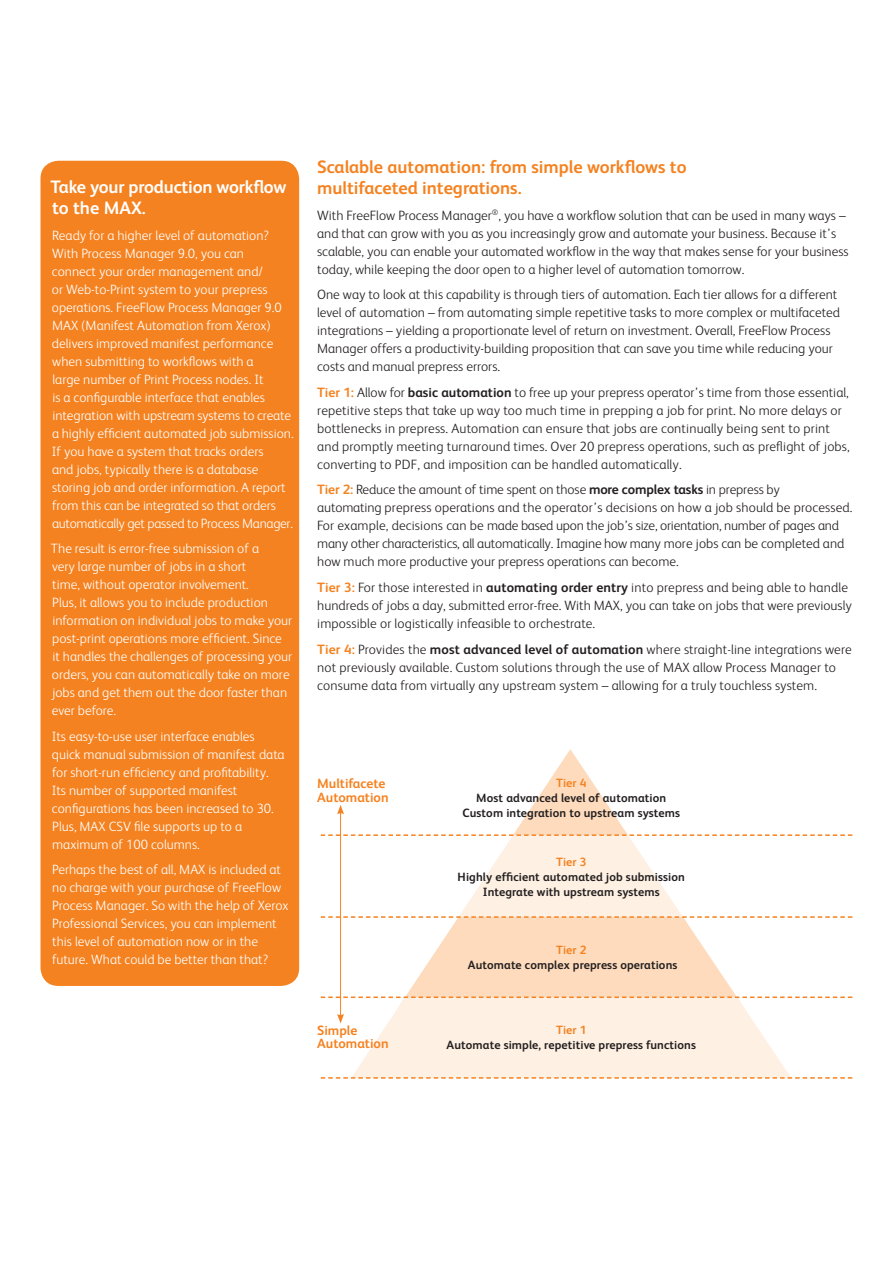
<style>
.page{position:relative;width:893px;height:1263px;background:#fff}
.page>*{position:absolute;margin:0;border:0;box-sizing:border-box;transform-origin:0 0}
.t1{font:700 18px/21px "Xerox Sans";color:#f58220}
.t2{font:700 18px/21px "Xerox Sans";letter-spacing:-.01em;color:#fff}
.t3{font:300 13.5px/18px "Xerox Sans";color:#231f20}
.t4{font:300 13.5px/18px "Xerox Sans";color:#fff}
.t5{font:700 13.5px/13.5px "Xerox Sans";color:#f58220}
.t6{font:700 12px/15px "Xerox Sans";letter-spacing:.01em;color:#231f20;text-align:center}
.t7{font:700 12px "Xerox Sans";letter-spacing:.01em;color:#f58220}
.s1{font-weight:700;color:#f58220}
.s2{font-weight:700}
</style>
<div class="page">
<div style="left:41px;top:161px;width:258px;height:825px;background:#f58220;border-radius:18px"></div>
<svg style="left:321px;top:749px;width:531px;height:330px"></svg>
<h1 class="t2" style="left:50px;top:176px;width:238px">Take your production workflow to the MAX.</h1>
<p class="t4" style="left:52px;top:225px;width:244px">Ready for a higher level of automation?<br>With Process Manager 9.0, you can<br>connect your order management and/<br>or Web-to-Print system to your prepress operations. FreeFlow Process Manager 9.0<br>MAX (Manifest Automation from Xerox) delivers improved manifest performance when submitting to workflows with a<br>large number of Print Process nodes. It<br>is a configurable interface that enables integration with upstream systems to create a highly efficient automated job submission.<br>If you have a system that tracks orders<br>and jobs, typically there is a database storing job and order information. A report from this can be integrated so that orders automatically get passed to Process Manager.</p>
<p class="t4" style="left:51px;top:539px;width:243px">The result is error-free submission of a<br>very large number of jobs in a short<br>time, without operator involvement.<br>Plus, it allows you to include production information on individual jobs to make your post-print operations more efficient. Since<br>it handles the challenges of processing your orders, you can automatically take on more jobs and get them out the door faster than ever before.</p>
<p class="t4" style="left:52px;top:726px;width:234px">Its easy-to-use user interface enables quick manual submission of manifest data for short-run efficiency and profitability.<br>Its number of supported manifest configurations has been increased to 30.<br>Plus, MAX CSV file supports up to a maximum of 100 columns.</p>
<p class="t4" style="left:52px;top:860px;width:238px">Perhaps the best of all, MAX is included at no charge with your purchase of FreeFlow Process Manager. So with the help of Xerox Professional Services, you can implement this level of automation now or in the future. What could be better than that?</p>
<h1 class="t1" style="left:317px;top:156px;width:371px">Scalable automation: from simple workflows to multifaceted integrations.</h1>
<p class="t3" style="left:317px;top:205px;width:533px">With FreeFlow Process Manager<sup>®</sup>, you have a workflow solution that can be used in many ways – and that can grow with you as you increasingly grow and automate your business. Because it’s scalable, you can enable your automated workflow in the way that makes sense for your business today, while keeping the door open to a higher level of automation tomorrow.</p>
<p class="t3" style="left:317px;top:285px;width:524px">One way to look at this capability is through tiers of automation. Each tier allows for a different level of automation – from automating simple repetitive tasks to more complex or multifaceted integrations – yielding a proportionate level of return on investment. Overall, FreeFlow Process Manager offers a productivity-building proposition that can save you time while reducing your costs and manual prepress errors.</p>
<p class="t3" style="left:317px;top:383px;width:534px"><span class="s1">Tier 1:</span> Allow for <span class="s2">basic automation</span> to free up your prepress operator’s time from those essential, repetitive steps that take up way too much time in prepping a job for print. No more delays or bottlenecks in prepress. Automation can ensure that jobs are continually being sent to print and promptly meeting turnaround times. Over 20 prepress operations, such as preflight of jobs, converting to PDF, and imposition can be handled automatically.</p>
<p class="t3" style="left:317px;top:480px;width:537px"><span class="s1">Tier 2:</span> Reduce the amount of time spent on those <span class="s2">more complex tasks</span> in prepress by<br>automating prepress operations and the operator’s decisions on how a job should be processed.<br>For example, decisions can be made based upon the job’s size, orientation, number of pages and many other characteristics, all automatically. Imagine how many more jobs can be completed and how much more productive your prepress operations can become.</p>
<p class="t3" style="left:317px;top:578px;width:536px"><span class="s1">Tier 3:</span> For those interested in <span class="s2">automating order entry</span> into prepress and being able to handle hundreds of jobs a day, submitted error-free. With MAX, you can take on jobs that were previously impossible or logistically infeasible to orchestrate.</p>
<p class="t3" style="left:317px;top:639px;width:536px"><span class="s1">Tier 4:</span> Provides the <span class="s2">most advanced level of automation</span> where straight-line integrations were not previously available. Custom solutions through the use of MAX allow Process Manager to consume data from virtually any upstream system – allowing for a truly touchless system.</p>
<p class="t5" style="left:317px;top:776px;width:73px">Multifacete<br>Automation</p>
<p class="t7" style="left:556px;top:775px;width:32px">Tier 4</p>
<p class="t6" style="left:462px;top:790px;width:219px">Most advanced level of automation<br>Custom integration to upstream systems</p>
<p class="t7" style="left:556px;top:853px;width:32px">Tier 3</p>
<p class="t6" style="left:458px;top:868px;width:229px">Highly efficient automated job submission<br>Integrate with upstream systems</p>
<p class="t7" style="left:556px;top:942px;width:32px">Tier 2</p>
<p class="t6" style="left:468px;top:957px;width:211px">Automate complex prepress operations</p>
<p class="t5" style="left:317px;top:1023px;width:73px">Simple<br>Automation</p>
<p class="t7" style="left:556px;top:1021px;width:32px">Tier 1</p>
<p class="t6" style="left:447px;top:1036px;width:251px">Automate simple, repetitive prepress functions</p>
</div>
